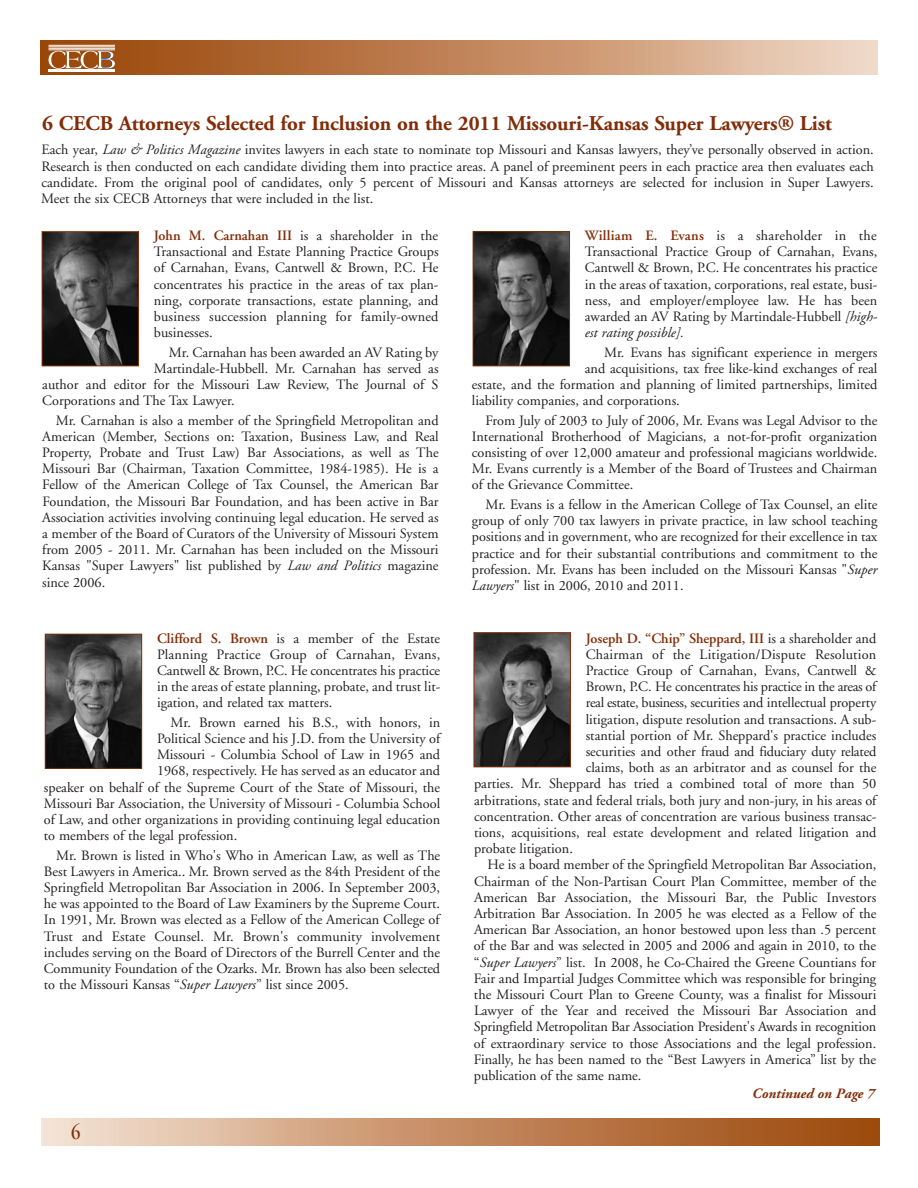
<style>
.page{position:relative;width:918px;height:1188px;background:#fff}
.page>*{position:absolute;margin:0;border:0;box-sizing:border-box;transform-origin:0 0}
.t1{font:700 21px "Adobe Garamond";letter-spacing:-.005em;color:#832d08}
.t2{font:condensed 21px "Garamond";color:#832d08}
.t3{font:14.25px/16.2px "Adobe Garamond";color:#231f20;text-align:justify}
.t4{font:14.25px "Adobe Garamond";letter-spacing:-.02em;color:#231f20}
.t5{font:600 14.25px "Adobe Garamond";color:#832d08}
.t6{font:italic 14.25px "Adobe Garamond Pro";color:#231f20}
.t7{font:italic 700 14.25px "Adobe Garamond Pro";color:#832d08}
.s1{font-family:"Adobe Garamond Pro";font-style:italic}
.s2{font-weight:600;color:#832d08}
.s3{font-weight:400;color:#231f20}
</style>
<div class="page">
<svg style="left:40px;top:40px;width:838px;height:34px;background:#c48c63"></svg>
<hr style="left:49px;top:50px;width:66px;height:1px;background:#fff">
<hr style="left:49px;top:69px;width:66px;height:3px;background:#fff">
<hr style="left:49px;top:48px;width:66px;height:1px;background:#fff">
<hr style="left:49px;top:47px;width:66px;height:1px;background:#fff">
<hr style="left:49px;top:45px;width:66px;height:1px;background:#fff">
<svg style="left:49px;top:51px;width:66px;height:18px"></svg>
<div style="left:41px;top:1118px;width:839px;height:27px;background:linear-gradient(to right,#f3dece,#994102)"></div>
<img style="left:44px;top:233px;width:93px;height:131px">
<div style="left:42px;top:231px;width:97px;height:135px;border:1px solid #832d08"></div>
<img style="left:475px;top:233px;width:93px;height:131px">
<div style="left:473px;top:231px;width:97px;height:135px;border:1px solid #832d08"></div>
<img style="left:47px;top:636px;width:93px;height:131px">
<div style="left:45px;top:634px;width:97px;height:135px;border:1px solid #832d08"></div>
<img style="left:476px;top:634px;width:93px;height:131px">
<div style="left:474px;top:632px;width:97px;height:135px;border:1px solid #832d08"></div>
<h1 class="t1" style="left:42px;top:115px;width:791px">6 CECB Attorneys Selected for Inclusion on the 2011 Missouri-Kansas Super Lawyers® List</h1>
<p class="t3" style="left:41px;top:143px;width:834px">Each year, <span class="s1">Law &amp; Politics Magazine</span> invites lawyers in each state to nominate top Missouri and Kansas lawyers, they’ve personally observed in action.<br>Research is then conducted on each candidate dividing them into practice areas. A panel of preeminent peers in each practice area then evaluates each candidate. From the original pool of candidates, only 5 percent of Missouri and Kansas attorneys are selected for inclusion in Super Lawyers.<br>Meet the six CECB Attorneys that were included in the list.</p>
<p class="t3" style="left:154px;top:229px;width:286px"><span class="s2">John M. Carnahan III</span> is a shareholder in the Transactional and Estate Planning Practice Groups of Carnahan, Evans, Cantwell &amp; Brown, P.C. He concentrates his practice in the areas of tax plan&shy;ning, corporate transactions, estate planning, and business succession planning for family-owned businesses.</p>
<p class="t3" style="left:169px;top:345px;width:271px">Mr. Carnahan has been awarded an AV Rating by</p>
<p class="t3" style="left:154px;top:361px;width:286px">Martindale-Hubbell. Mr. Carnahan has served as</p>
<p class="t3" style="left:42px;top:378px;width:398px">author and editor for the Missouri Law Review, The Journal of S</p>
<p class="t3" style="left:42px;top:394px;width:194px">Corporations and The Tax Lawyer.</p>
<p class="t3" style="left:42px;top:413px;width:398px;text-indent:13px">Mr. Carnahan is also a member of the Springfield Metropolitan and American (Member, Sections on: Taxation, Business Law, and Real Property, Probate and Trust Law) Bar Associations, as well as The Missouri Bar (Chairman, Taxation Committee, 1984-1985). He is a Fellow of the American College of Tax Counsel, the American Bar Foundation, the Missouri Bar Foundation, and has been active in Bar Association activities involving continuing legal education. He served as a member of the Board of Curators of the University of Missouri System from 2005 - 2011. Mr. Carnahan has been included on the Missouri Kansas "Super Lawyers" list published by <span class="s1">Law and Politics</span> magazine since 2006.</p>
<p class="t3" style="left:157px;top:631px;width:285px"><span class="s2">Clifford S. Brown</span> is a member of the Estate Planning Practice Group of Carnahan, Evans, Cantwell &amp; Brown, P.C. He concentrates his practice in the areas of estate planning, probate, and trust lit&shy;igation, and related tax matters.</p>
<p class="t3" style="left:171px;top:715px;width:271px">Mr. Brown earned his B.S., with honors, in</p>
<p class="t3" style="left:157px;top:732px;width:285px">Political Science and his J.D. from the University of</p>
<p class="t3" style="left:157px;top:748px;width:285px">Missouri - Columbia School of Law in 1965 and</p>
<p class="t3" style="left:157px;top:764px;width:285px">1968, respectively. He has served as an educator and</p>
<p class="t3" style="left:44px;top:780px;width:398px">speaker on behalf of the Supreme Court of the State of Missouri, the</p>
<p class="t3" style="left:44px;top:796px;width:398px">Missouri Bar Association, the University of Missouri - Columbia School</p>
<p class="t3" style="left:44px;top:813px;width:398px">of Law, and other organizations in providing continuing legal education</p>
<p class="t3" style="left:44px;top:829px;width:195px">to members of the legal profession.</p>
<p class="t3" style="left:44px;top:848px;width:398px;text-indent:12px">Mr. Brown is listed in Who's Who in American Law, as well as The Best Lawyers in America.. Mr. Brown served as the 84th President of the Springfield Metropolitan Bar Association in 2006. In September 2003, he was appointed to the Board of Law Examiners by the Supreme Court.<br>In 1991, Mr. Brown was elected as a Fellow of the American College of Trust and Estate Counsel. Mr. Brown's community involvement includes serving on the Board of Directors of the Burrell Center and the Community Foundation of the Ozarks. Mr. Brown has also been selected to the Missouri Kansas “<span class="s1">Super Lawyers</span>” list since 2005.</p>
<h1 class="t2" style="left:71px;top:1124px;width:11px">6</h1>
<p class="t3" style="left:585px;top:229px;width:294px"><span class="s2">William E. Evans</span> is a shareholder in the Transactional Practice Group of Carnahan, Evans, Cantwell &amp; Brown, P.C. He concentrates his practice in the areas of taxation, corporations, real estate, busi&shy;ness, and employer/employee law. He has been awarded an AV Rating by Martindale-Hubbell <span class="s1">[high-</span></p>
<p class="t6" style="left:585px;top:327px;width:101px">est rating possible].</p>
<p class="t3" style="left:604px;top:345px;width:275px">Mr. Evans has significant experience in mergers</p>
<p class="t3" style="left:585px;top:361px;width:294px">and acquisitions, tax free like-kind exchanges of real</p>
<p class="t3" style="left:472px;top:378px;width:407px">estate, and the formation and planning of limited partnerships, limited</p>
<p class="t3" style="left:472px;top:394px;width:209px">liability companies, and corporations.</p>
<p class="t3" style="left:472px;top:413px;width:407px;text-indent:14px">From July of 2003 to July of 2006, Mr. Evans was Legal Advisor to the International Brotherhood of Magicians, a not-for-profit organization consisting of over 12,000 amateur and professional magicians worldwide.<br>Mr. Evans currently is a Member of the Board of Trustees and Chairman of the Grievance Committee.</p>
<p class="t3" style="left:472px;top:498px;width:407px;text-indent:14px">Mr. Evans is a fellow in the American College of Tax Counsel, an elite group of only 700 tax lawyers in private practice, in law school teaching positions and in government, who are recognized for their excellence in tax practice and for their substantial contributions and commitment to the profession. Mr. Evans has been included on the Missouri Kansas "<span class="s1">Super Lawyers</span>" list in 2006, 2010 and 2011.</p>
<p class="t5" style="left:586px;top:632px;width:292px">Joseph D. “Chip” Sheppard, III <span class="s3">is a shareholder and</span></p>
<p class="t3" style="left:586px;top:647px;width:292px">Chairman of the Litigation/Dispute Resolution</p>
<p class="t3" style="left:586px;top:664px;width:292px">Practice Group of Carnahan, Evans, Cantwell &amp;</p>
<p class="t4" style="left:586px;top:681px;width:292px">Brown, P.C. He concentrates his practice in the areas of</p>
<p class="t3" style="left:586px;top:696px;width:292px">real estate, business, securities and intellectual property</p>
<p class="t3" style="left:586px;top:712px;width:292px">litigation, dispute resolution and transactions. A sub-</p>
<p class="t3" style="left:586px;top:728px;width:292px">stantial portion of Mr. Sheppard's practice includes</p>
<p class="t3" style="left:586px;top:745px;width:292px">securities and other fraud and fiduciary duty related</p>
<p class="t3" style="left:586px;top:761px;width:292px">claims, both as an arbitrator and as counsel for the</p>
<p class="t3" style="left:474px;top:777px;width:404px">parties. Mr. Sheppard has tried a combined total of more than 50</p>
<p class="t3" style="left:474px;top:793px;width:404px">arbitrations, state and federal trials, both jury and non-jury, in his areas of</p>
<p class="t3" style="left:474px;top:809px;width:404px">concentration. Other areas of concentration are various business transac-</p>
<p class="t3" style="left:474px;top:826px;width:404px">tions, acquisitions, real estate development and related litigation and</p>
<p class="t3" style="left:474px;top:842px;width:100px">probate litigation.</p>
<p class="t3" style="left:488px;top:858px;width:390px">He is a board member of the Springfield Metropolitan Bar Association,</p>
<p class="t3" style="left:474px;top:874px;width:404px">Chairman of the Non-Partisan Court Plan Committee, member of the</p>
<p class="t3" style="left:474px;top:890px;width:404px">American Bar Association, the Missouri Bar, the Public Investors</p>
<p class="t3" style="left:474px;top:907px;width:404px">Arbitration Bar Association. In 2005 he was elected as a Fellow of the</p>
<p class="t3" style="left:474px;top:923px;width:404px">American Bar Association, an honor bestowed upon less than .5 percent</p>
<p class="t3" style="left:474px;top:939px;width:404px">of the Bar and was selected in 2005 and 2006 and again in 2010, to the</p>
<p class="t3" style="left:474px;top:955px;width:404px">“<span class="s1">Super Lawyers</span>” list. In 2008, he Co-Chaired the Greene Countians for</p>
<p class="t3" style="left:474px;top:971px;width:404px">Fair and Impartial Judges Committee which was responsible for bringing</p>
<p class="t3" style="left:474px;top:988px;width:404px">the Missouri Court Plan to Greene County, was a finalist for Missouri</p>
<p class="t3" style="left:474px;top:1004px;width:404px">Lawyer of the Year and received the Missouri Bar Association and</p>
<p class="t3" style="left:474px;top:1020px;width:404px">Springfield Metropolitan Bar Association President's Awards in recognition</p>
<p class="t3" style="left:474px;top:1036px;width:404px">of extraordinary service to those Associations and the legal profession.</p>
<p class="t3" style="left:474px;top:1052px;width:404px">Finally, he has been named to the “Best Lawyers in America” list by the</p>
<p class="t3" style="left:474px;top:1069px;width:169px">publication of the same name.</p>
<p class="t7" style="left:752px;top:1088px;width:124px">Continued on Page 7</p>
</div>
